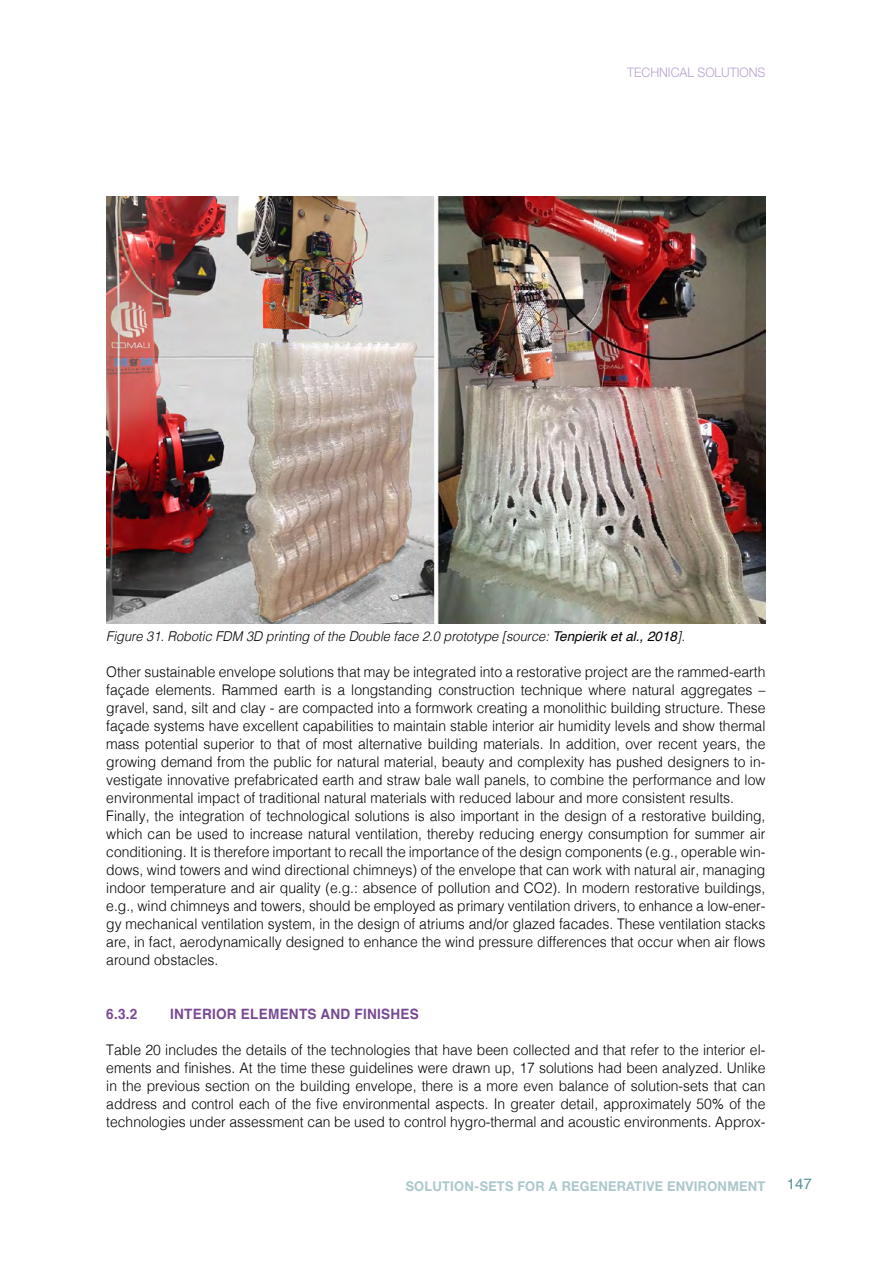
<style>
.page{position:relative;width:893px;height:1263px;background:#fff}
.page>*{position:absolute;margin:0;border:0;box-sizing:border-box;transform-origin:0 0}
.t1{font:15px "Helvetica";color:#59949b}
.t2{font:300 14.7px/18px "Helvetica";color:#000;scale:.95 1}
.t3{font:700 14.25px "Helvetica";letter-spacing:.02em;color:#774992;scale:.95 1}
.t4{font:italic 300 13.5px "Helvetica";color:#000;scale:.95 1}
.t5{font:700 13.5px "Helvetica Neue";letter-spacing:.02em;color:#acc8cc;scale:.95 1}
.t6{font:300 13.2px "Helvetica Neue";color:#b7a1cb;scale:.95 1}
.s1{font-weight:400}
</style>
<div class="page">
<img style="left:106px;top:197px;width:659px;height:426px">
<p class="t6" style="left:627px;top:64px;width:17px">TECHNICAL</p>
<p class="t6" style="left:697px;top:64px;width:18px">SOLUTIONS</p>
<p class="t4" style="left:106px;top:625px;width:611px">Figure 31. Robotic FDM 3D printing of the Double face 2.0 prototype [source: <span class="s1">Tenpierik et al., 2018</span>].</p>
<p class="t2" style="left:106px;top:662px;width:695px">Other sustainable envelope solutions that may be integrated into a restorative project are the rammed-earth façade elements. Rammed earth is a longstanding construction technique where natural aggregates – gravel, sand, silt and clay - are compacted into a formwork creating a monolithic building structure. These façade systems have excellent capabilities to maintain stable interior air humidity levels and show thermal mass potential superior to that of most alternative building materials. In addition, over recent years, the growing demand from the public for natural material, beauty and complexity has pushed designers to in&shy;vestigate innovative prefabricated earth and straw bale wall panels, to combine the performance and low environmental impact of traditional natural materials with reduced labour and more consistent results.<br>Finally, the integration of technological solutions is also important in the design of a restorative building, which can be used to increase natural ventilation, thereby reducing energy consumption for summer air conditioning. It is therefore important to recall the importance of the design components (e.g., operable win&shy;dows, wind towers and wind directional chimneys) of the envelope that can work with natural air, managing indoor temperature and air quality (e.g.: absence of pollution and CO2). In modern restorative buildings, e.g., wind chimneys and towers, should be employed as primary ventilation drivers, to enhance a low-ener&shy;gy mechanical ventilation system, in the design of atriums and/or glazed facades. These ventilation stacks are, in fact, aerodynamically designed to enhance the wind pressure differences that occur when air flows around obstacles.</p>
<p class="t3" style="left:106px;top:1003px;width:34px">6.3.2</p>
<p class="t3" style="left:170px;top:1003px;width:263px">INTERIOR ELEMENTS AND FINISHES</p>
<p class="t2" style="left:106px;top:1040px;width:695px;text-align:justify">Table 20 includes the details of the technologies that have been collected and that refer to the interior el&shy;ements and finishes. At the time these guidelines were drawn up, 17 solutions had been analyzed. Unlike in the previous section on the building envelope, there is a more even balance of solution-sets that can address and control each of the five environmental aspects. In greater detail, approximately 50% of the technologies under assessment can be used to control hygro-thermal and acoustic environments. Approx-</p>
<p class="t5" style="left:406px;top:1177px;width:88px">SOLUTION-SETS</p>
<p class="t5" style="left:517px;top:1177px;width:11px">FOR</p>
<p class="t5" style="left:549px;top:1177px;width:24px">A REGE</p>
<p class="t5" style="left:598px;top:1177px;width:174px">NERATIVE ENVIRONMENT</p>
<p class="t1" style="left:787px;top:1172px;width:27px">147</p>
</div>
